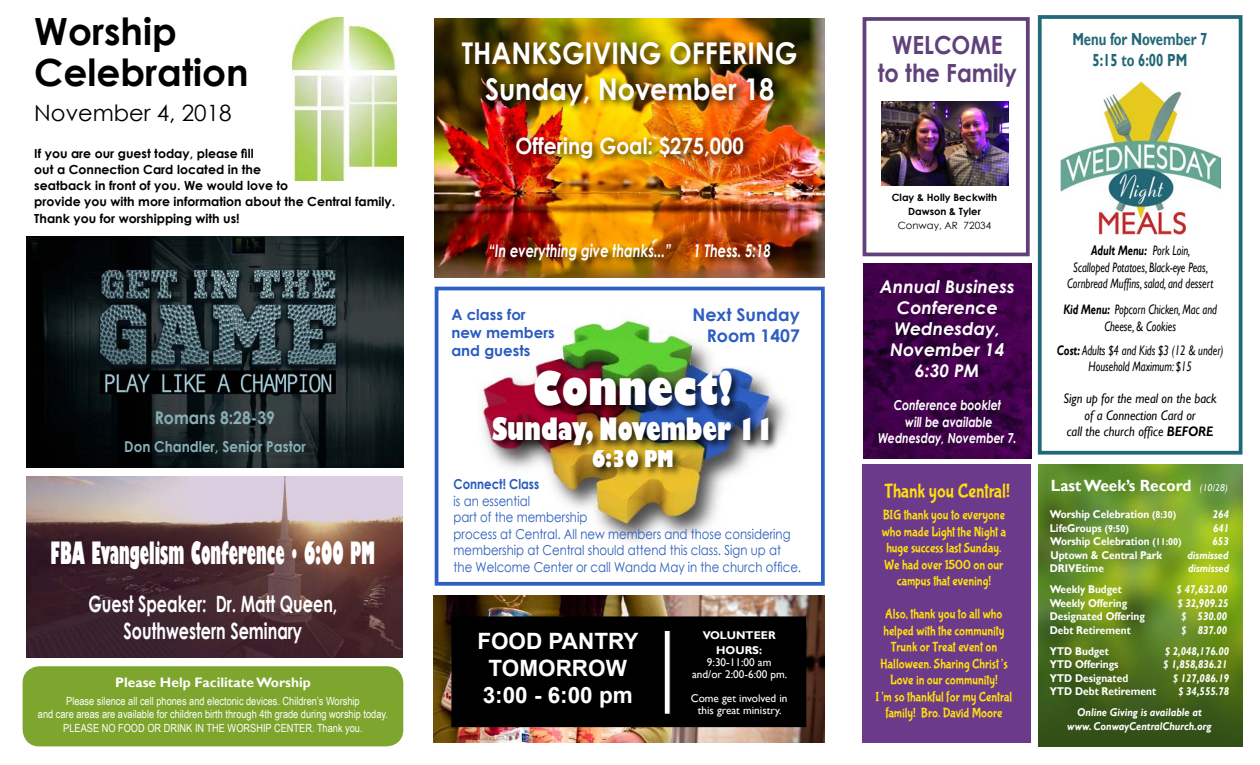
<style>
.page{position:relative;width:1260px;height:765px;background:#fff}
.page>*{position:absolute;margin:0;border:0;box-sizing:border-box;transform-origin:0 0}
.t1{font:800 45px "Gill Sans";color:#fff;scale:.82 1}
.t2{font:700 37.5px/41.2px "Century Gothic";color:#000}
.t3{font:700 30px/36px "Century Gothic";color:#fff;text-align:center;scale:.9 1}
.t4{font:800 condensed 30px "Gill Sans";color:#fff;scale:.65 1}
.t5{font:800 30px "Gill Sans";color:#fff;scale:.7 1}
.t6{font:700 25px/27.5px "Century Gothic";color:#60417b;text-align:center;scale:.9 1}
.t7{font:700 22.5px/27px "Century Gothic";color:#fff;text-align:center;scale:.71 1}
.t8{font:700 22.5px/27px "Arial";color:#fff}
.t9{font:700 22.5px "Century Gothic";color:#fff;scale:.9 1}
.t10{font:22.5px "Century Gothic";color:#000}
.t11{font:800 22.5px "Gill Sans";color:#fff;scale:.7 1}
.t12{font:20px "Bubblegum Sans";color:#ffdd0f;scale:.9 1}
.t13{font:italic 700 17.5px/21px "Century Gothic";color:#fff;text-align:center}
.t14{font:italic 700 17.5px "Century Gothic";color:#fff;scale:.75 1}
.t15{font:700 17.5px/21px "Gill Sans";color:#226776;text-align:center;scale:.75 1}
.t16{font:700 17.5px/21px "Century Gothic";color:#2d5dc1;text-align:right}
.t17{font:700 17.5px "Century Gothic";color:#89aeb7;scale:.9 1}
.t18{font:700 16.25px "Gill Sans";color:#fff;scale:.95 1}
.t19{font:700 15px/18px "Century Gothic";color:#2c5cc0}
.t20{font:700 15px "Century Gothic";color:#89aeb7;scale:.9 1}
.t21{font:13.75px/16.5px "Bubblegum Sans";color:#ffdd0f;text-align:center;scale:.9 1}
.t22{font:italic 13.75px/16.5px "Gill Sans";color:#000;text-align:center;scale:.75 1}
.t23{font:13.75px/16.5px "Century Gothic";color:#2a5cbb;scale:.85 1}
.t24{font:italic 13.75px/16.5px "Gill Sans";color:#000;text-align:center;scale:.9 1}
.t25{font:italic 700 13.75px/16.5px "Century Gothic";color:#fff;text-align:center;scale:.8 1}
.t26{font:700 13.75px "Gill Sans";color:#fff}
.t27{font:700 13.75px "Century Gothic";color:#2a5cbb;scale:.85 1}
.t28{font:700 12.5px/16.2px "Century Gothic";color:#000}
.t29{font:700 11.25px "Gill Sans";color:#fff;scale:.9 1}
.t30{font:11.25px/13.5px "Arial Narrow";color:#fff;text-align:center}
.t31{font:italic 700 11.25px/21px "Gill Sans";color:#fff;scale:.9 1}
.t32{font:11.25px/11.9px "Gill Sans";color:#fff;text-align:center}
.t33{font:700 11.25px/15px "Gill Sans";color:#fff;text-align:center}
.t34{font:700 10px/13.8px "Century Gothic";color:#000;text-align:center}
.t35{font:10px "Century Gothic";color:#000}
.s1{font-weight:700}
.s2{font-weight:400;font-style:italic;font-size:10px}
.s3{font-size:10px}
</style>
<div class="page">
<div style="left:863px;top:465px;width:168px;height:278px;background:#6b3a8b"></div>
<img style="left:1038px;top:465px;width:204px;height:281px">
<img style="left:434px;top:595px;width:391px;height:148px">
<div style="left:453px;top:618px;width:352px;height:108px;background:#000"></div>
<div style="left:451px;top:616px;width:355px;height:111px;border:2px solid #000"></div>
<div style="left:664px;top:630px;width:6px;height:84px;background:#fff"></div>
<div style="left:664px;top:630px;width:7px;height:85px;border:1px solid #000"></div>
<div style="left:23px;top:666px;width:380px;height:80px;background:#7ea52e;border-radius:17px"></div>
<img style="left:293px;top:17px;width:104px;height:164px">
<img style="left:434px;top:296px;width:354px;height:252px">
<div style="left:532px;top:368px;width:210px;height:49px;background:#000;opacity:.75"></div>
<div style="left:490px;top:415px;width:289px;height:63px;background:#000;opacity:.75"></div>
<div style="left:435px;top:287px;width:390px;height:299px;border:4px solid #2d5fc2"></div>
<div style="left:1038px;top:15px;width:204px;height:440px;border:4px solid #216977"></div>
<img style="left:27px;top:236px;width:376px;height:232px">
<img style="left:1061px;top:81px;width:159px;height:154px">
<div style="left:863px;top:17px;width:167px;height:239px;border:4px solid #60417b"></div>
<img style="left:882px;top:101px;width:127px;height:84px">
<img style="left:435px;top:19px;width:390px;height:259px">
<div style="left:460px;top:39px;width:347px;height:232px;background:#000;opacity:.75"></div>
<img style="left:26px;top:477px;width:377px;height:180px">
<img style="left:864px;top:264px;width:167px;height:194px">
<h2 class="t2" style="left:34px;top:9px;width:216px">Worship<br>Celebration</h2>
<h3 class="t10" style="left:34px;top:97px;width:199px">November 4, 2018</h3>
<p class="t28" style="left:34px;top:144px;width:362px">If you are our guest today, please fill<br>out a Connection Card located in the<br>seatback in front of you. We would love to<br>provide you with more information about the Central family.<br>Thank you for worshipping with us!</p>
<p class="t17" style="left:155px;top:405px;width:135px">Romans 8:28-39</p>
<p class="t20" style="left:124px;top:435px;width:203px">Don Chandler, Senior Pastor</p>
<h3 class="t4" style="left:51px;top:534px;width:501px">FBA Evangelism Conference • 6:00 PM</h3>
<h3 class="t7" style="left:89px;top:589px;width:352px">Guest Speaker: Dr. Matt Queen,<br>Southwestern Seminary</h3>
<p class="t26" style="left:115px;top:674px;width:197px">Please Help Facilitate Worship</p>
<p class="t30" style="left:38px;top:693px;width:352px">Please silence all cell phones and electonic devices. Children’s Worship<br>and care areas are available for children birth through 4th grade during worship today.<br>PLEASE NO FOOD OR DRINK IN THE WORSHIP CENTER. Thank you.</p>
<h3 class="t3" style="left:462px;top:33px;width:375px">THANKSGIVING OFFERING<br>Sunday, November 18</h3>
<h3 class="t9" style="left:516px;top:128px;width:255px">Offering Goal: $275,000</h3>
<p class="t14" style="left:489px;top:237px;width:245px">“In everything give thanks...”</p>
<p class="t14" style="left:694px;top:237px;width:105px">1 Thess. 5:18</p>
<p class="t19" style="left:451px;top:305px;width:105px">A class for new members and guests</p>
<p class="t16" style="left:692px;top:303px;width:109px">Next Sunday<br>Room 1407</p>
<h1 class="t1" style="left:533px;top:361px;width:246px">Connect!</h1>
<h3 class="t5" style="left:492px;top:410px;width:404px">Sunday, November 11</h3>
<h3 class="t11" style="left:592px;top:445px;width:118px">6:30 PM</h3>
<p class="t27" style="left:454px;top:474px;width:102px">Connect! Class</p>
<p class="t23" style="left:454px;top:492px;width:410px">is an essential<br>part of the membership<br>process at Central. All new members and those considering membership at Central should attend this class. Sign up at the Welcome Center or call Wanda May in the church office.</p>
<h3 class="t8" style="left:477px;top:628px;width:163px">FOOD PANTRY<br>TOMORROW<br>3:00 - 6:00 pm</h3>
<p class="t33" style="left:703px;top:628px;width:74px">VOLUNTEER<br>HOURS:</p>
<p class="t32" style="left:692px;top:657px;width:97px">9:30-11:00 am and/or 2:00-6:00 pm.</p>
<p class="t32" style="left:691px;top:692px;width:98px">Come get involved in this great ministry.</p>
<h3 class="t6" style="left:878px;top:30px;width:156px">WELCOME<br>to the Family</h3>
<p class="t15" style="left:1072px;top:29px;width:182px">Menu for November 7<br>5:15 to 6:00 PM</p>
<p class="t34" style="left:892px;top:190px;width:107px">Clay &amp; Holly Beckwith<br>Dawson &amp; Tyler</p>
<p class="t35" style="left:898px;top:218px;width:95px">Conway, AR 72034</p>
<p class="t13" style="left:880px;top:276px;width:136px">Annual Business<br>Conference<br>Wednesday,<br>November 14<br>6:30 PM</p>
<p class="t25" style="left:878px;top:397px;width:175px">Conference booklet<br>will be available<br>Wednesday, November 7.</p>
<h3 class="t12" style="left:885px;top:480px;width:141px">Thank you Central!</h3>
<p class="t21" style="left:882px;top:507px;width:140px">BIG thank you to everyone who made Light the Night a huge success last Sunday.<br>We had over 1500 on our campus that evening!</p>
<p class="t21" style="left:876px;top:606px;width:153px">Also, thank you to all who helped with the community<br>Trunk or Treat event on<br>Halloween. Sharing Christ’s<br>Love in our community!<br>I’m so thankful for my Central family! Bro. David Moore</p>
<p class="t22" style="left:1067px;top:242px;width:196px"><span class="s1">Adult Menu:</span> Pork Loin,<br>Scalloped Potatoes, Black-eye Peas,<br>Cornbread Muffins, salad, and dessert</p>
<p class="t22" style="left:1063px;top:302px;width:206px"><span class="s1">Kid Menu:</span> Popcorn Chicken, Mac and<br>Cheese, &amp; Cookies</p>
<p class="t22" style="left:1057px;top:342px;width:224px"><span class="s1">Cost:</span> Adults $4 and Kids $3 (12 &amp; under)<br>Household Maximum: $15</p>
<p class="t24" style="left:1064px;top:390px;width:172px">Sign up for the meal on the back of a Connection Card or<br>call the church office <span class="s1">BEFORE</span></p>
<p class="t18" style="left:1051px;top:476px;width:188px">Last Week’s Record <span class="s2">(10/28)</span></p>
<p class="t29" style="left:1050px;top:508px;width:142px">Worship Celebration <span class="s3">(8:30)</span></p>
<p class="t31" style="left:1213px;top:504px;width:19px">264</p>
<p class="t29" style="left:1050px;top:521px;width:90px">LifeGroups <span class="s3">(9:50)</span></p>
<p class="t31" style="left:1213px;top:518px;width:19px">641</p>
<p class="t29" style="left:1050px;top:535px;width:148px">Worship Celebration <span class="s3">(11:00)</span></p>
<p class="t31" style="left:1213px;top:531px;width:19px">653</p>
<p class="t29" style="left:1050px;top:548px;width:126px">Uptown &amp; Central Park</p>
<p class="t31" style="left:1187px;top:545px;width:47px">dismissed</p>
<p class="t29" style="left:1050px;top:562px;width:62px">DRIVEtime</p>
<p class="t31" style="left:1188px;top:558px;width:47px">dismissed</p>
<p class="t29" style="left:1050px;top:583px;width:82px">Weekly Budget</p>
<p class="t31" style="left:1177px;top:579px;width:58px">$ 47,632.00</p>
<p class="t29" style="left:1050px;top:596px;width:88px">Weekly Offering</p>
<p class="t31" style="left:1178px;top:593px;width:58px">$ 32,909.25</p>
<p class="t29" style="left:1050px;top:610px;width:107px">Designated Offering</p>
<p class="t31" style="left:1181px;top:606px;width:52px">$ 530.00</p>
<p class="t29" style="left:1050px;top:623px;width:92px">Debt Retirement</p>
<p class="t31" style="left:1181px;top:620px;width:52px">$ 837.00</p>
<p class="t29" style="left:1050px;top:644px;width:67px">YTD Budget</p>
<p class="t31" style="left:1165px;top:641px;width:73px">$ 2,048,176.00</p>
<p class="t29" style="left:1050px;top:658px;width:78px">YTD Offerings</p>
<p class="t31" style="left:1164px;top:654px;width:73px">$ 1,858,836.21</p>
<p class="t29" style="left:1050px;top:671px;width:89px">YTD Designated</p>
<p class="t31" style="left:1173px;top:668px;width:64px">$ 127,086.19</p>
<p class="t29" style="left:1050px;top:685px;width:120px">YTD Debt Retirement</p>
<p class="t31" style="left:1077px;top:681px;width:170px;text-indent:101px">$ 34,555.78<br>Online Giving is available at</p>
<p class="t31" style="left:1067px;top:716px;width:162px">www. ConwayCentralChurch.org</p>
</div>
